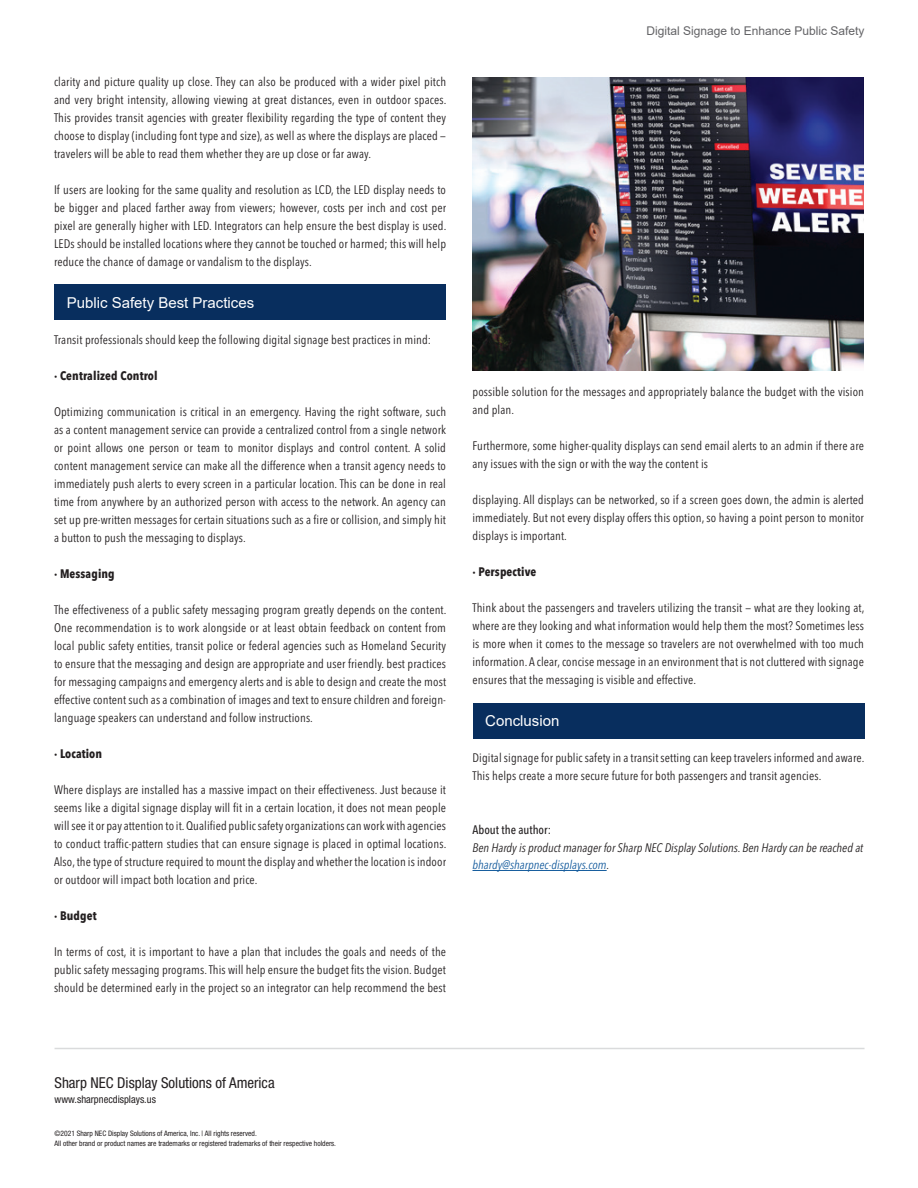
<style>
.page{position:relative;width:918px;height:1188px;background:#fff}
.page>*{position:absolute;margin:0;border:0;box-sizing:border-box;transform-origin:0 0}
.t1{font:15px "Arial";color:#fff}
.t2{font:condensed 15px "Helvetica Neue LT Std";color:#231f20}
.t3{font:condensed 12.3px/18px "Avenir Next LT Pro";letter-spacing:.01em;color:#231f20;text-align:justify}
.t4{font:italic condensed 12.3px/17.7px "Avenir Next LT Pro";color:#231f20}
.t5{font:700 condensed 12.3px "Avenir Next LT Pro";letter-spacing:.01em;color:#231f20}
.t6{font:500 condensed 12.3px "Avenir Next LT Pro";color:#231f20}
.t7{font:12px "Arial";color:#636366}
.t8{font:condensed 10.5px "Helvetica Neue LT Std";color:#231f20}
.t9{font:condensed 7.5px/10.5px "Helvetica Neue LT Std";color:#231f20}
.s1{color:#175d9e}
</style>
<div class="page">
<div style="left:54px;top:285px;width:392px;height:35px;background:#082e5e"></div>
<div style="left:473px;top:704px;width:392px;height:35px;background:#082e5e"></div>
<hr style="left:472px;top:870px;width:135px;height:1px;background:#175d9e">
<hr style="left:55px;top:1048px;width:810px;height:1px;background:#d1d2d4">
<img style="left:472px;top:77px;width:392px;height:293px">
<p class="t3" style="left:54px;top:73px;width:394px">clarity and picture quality up close. They can also be produced with a wider pixel pitch and very bright intensity, allowing viewing at great distances, even in outdoor spaces.<br>This provides transit agencies with greater flexibility regarding the type of content they choose to display (including font type and size), as well as where the displays are placed — travelers will be able to read them whether they are up close or far away.</p>
<p class="t3" style="left:54px;top:181px;width:394px">If users are looking for the same quality and resolution as LCD, the LED display needs to be bigger and placed farther away from viewers; however, costs per inch and cost per pixel are generally higher with LED. Integrators can help ensure the best display is used.<br>LEDs should be installed locations where they cannot be touched or harmed; this will help reduce the chance of damage or vandalism to the displays.</p>
<p class="t1" style="left:67px;top:292px;width:189px">Public Safety Best Practices</p>
<p class="t3" style="left:54px;top:331px;width:379px">Transit professionals should keep the following digital signage best practices in mind:</p>
<p class="t5" style="left:54px;top:368px;width:105px">· Centralized Control</p>
<p class="t3" style="left:54px;top:403px;width:394px">Optimizing communication is critical in an emergency. Having the right software, such as a content management service can provide a centralized control from a single network or point allows one person or team to monitor displays and control content. A solid content management service can make all the difference when a transit agency needs to immediately push alerts to every screen in a particular location. This can be done in real time from anywhere by an authorized person with access to the network. An agency can set up pre-written messages for certain situations such as a fire or collision, and simply hit a button to push the messaging to displays.</p>
<p class="t5" style="left:54px;top:566px;width:62px">· Messaging</p>
<p class="t3" style="left:54px;top:601px;width:394px">The effectiveness of a public safety messaging program greatly depends on the content.<br>One recommendation is to work alongside or at least obtain feedback on content from local public safety entities, transit police or federal agencies such as Homeland Security to ensure that the messaging and design are appropriate and user friendly. best practices for messaging campaigns and emergency alerts and is able to design and create the most effective content such as a combination of images and text to ensure children and foreign&shy;language speakers can understand and follow instructions.</p>
<p class="t5" style="left:54px;top:746px;width:50px">· Location</p>
<p class="t3" style="left:54px;top:781px;width:394px">Where displays are installed has a massive impact on their effectiveness. Just because it seems like a digital signage display will fit in a certain location, it does not mean people will see it or pay attention to it. Qualified public safety organizations can work with agencies to conduct traffic-pattern studies that can ensure signage is placed in optimal locations.<br>Also, the type of structure required to mount the display and whether the location is indoor or outdoor will impact both location and price.</p>
<p class="t5" style="left:54px;top:908px;width:44px">· Budget</p>
<p class="t3" style="left:54px;top:943px;width:394px">In terms of cost, it is important to have a plan that includes the goals and needs of the public safety messaging programs. This will help ensure the budget fits the vision. Budget should be determined early in the project so an integrator can help recommend the best</p>
<p class="t7" style="left:646px;top:22px;width:220px">Digital Signage to Enhance Public Safety</p>
<p class="t3" style="left:472px;top:383px;width:393px">possible solution for the messages and appropriately balance the budget with the vision and plan.</p>
<p class="t3" style="left:472px;top:437px;width:393px">Furthermore, some higher-quality displays can send email alerts to an admin if there are any issues with the sign or with the way the content is</p>
<p class="t3" style="left:472px;top:491px;width:393px">displaying. All displays can be networked, so if a screen goes down, the admin is alerted immediately. But not every display offers this option, so having a point person to monitor displays is important.</p>
<p class="t5" style="left:472px;top:565px;width:65px">· Perspective</p>
<p class="t3" style="left:472px;top:599px;width:393px">Think about the passengers and travelers utilizing the transit — what are they looking at, where are they looking and what information would help them the most? Sometimes less is more when it comes to the message so travelers are not overwhelmed with too much information. A clear, concise message in an environment that is not cluttered with signage ensures that the messaging is visible and effective.</p>
<p class="t1" style="left:485px;top:711px;width:76px">Conclusion</p>
<p class="t3" style="left:472px;top:749px;width:393px">Digital signage for public safety in a transit setting can keep travelers informed and aware.<br>This helps create a more secure future for both passengers and transit agencies.</p>
<p class="t6" style="left:472px;top:822px;width:80px">About the author:</p>
<p class="t4" style="left:472px;top:838px;width:392px">Ben Hardy is product manager for Sharp NEC Display Solutions. Ben Hardy can be reached at <span class="s1">bhardy@sharpnec-displays.com</span>.</p>
<p class="t2" style="left:55px;top:1074px;width:222px">Sharp NEC Display Solutions of America</p>
<p class="t8" style="left:55px;top:1094px;width:103px">www.sharpnecdisplays.us</p>
<p class="t9" style="left:55px;top:1128px;width:283px">©2021 Sharp NEC Display Solutions of America, Inc. | All rights reserved.<br>All other brand or product names are trademarks or registered trademarks of their respective holders.</p>
</div>
